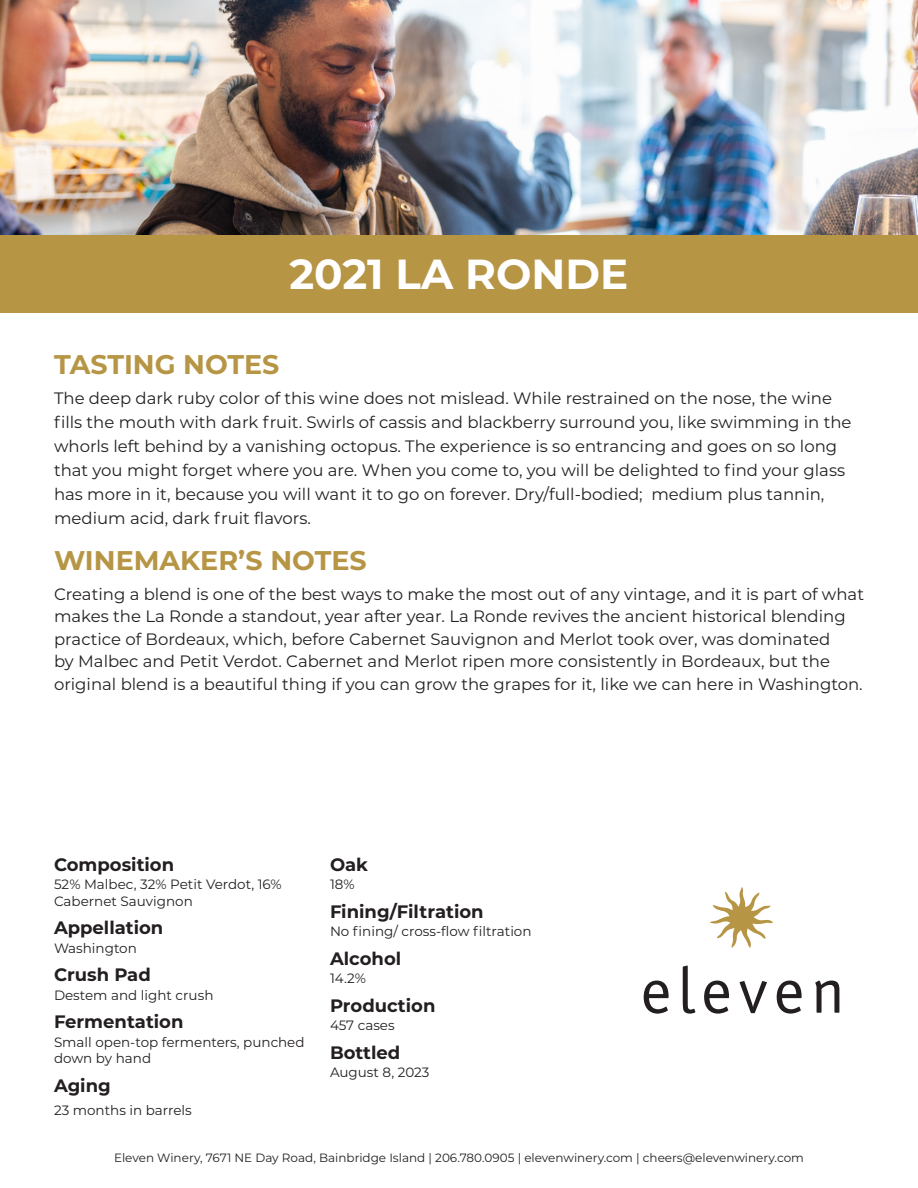
<style>
.page{position:relative;width:918px;height:1188px;background:#fff}
.page>*{position:absolute;margin:0;border:0;box-sizing:border-box;transform-origin:0 0}
.Wine_Title{font:700 42px "Montserrat";color:#fff}
.Section_Titles{font:700 27px "Montserrat";color:#b69545}
.Specification_Titles{font:700 18px "Montserrat";color:#231f20}
.Section_Body{font:16.5px/24px "Montserrat";color:#231f20}
.Specification_Body{font:13.5px/16.5px "Montserrat";color:#231f20}
.t1{font:12px "Montserrat";color:#231f20}
</style>
<div class="page">
<img style="left:0;top:0;width:918px;height:235px">
<div style="left:0;top:235px;width:918px;height:77px;background:#b69545"></div>
<svg style="left:644px;top:981px;width:25px;height:33px"></svg>
<svg style="left:683px;top:966px;width:12px;height:48px"></svg>
<svg style="left:704px;top:981px;width:25px;height:33px"></svg>
<svg style="left:740px;top:981px;width:27px;height:32px"></svg>
<svg style="left:777px;top:981px;width:25px;height:33px"></svg>
<svg style="left:815px;top:981px;width:24px;height:32px"></svg>
<svg style="left:710px;top:887px;width:63px;height:61px"></svg>
<p class="Wine_Title" style="left:290px;top:244px;width:340px">2021 LA RONDE</p>
<p class="Section_Titles" style="left:54px;top:345px;width:227px">TASTING NOTES</p>
<p class="Section_Body" style="left:54px;top:386px;width:799px">The deep dark ruby color of this wine does not mislead. While restrained on the nose, the wine fills the mouth with dark fruit. Swirls of cassis and blackberry surround you, like swimming in the whorls left behind by a vanishing octopus. The experience is so entrancing and goes on so long that you might forget where you are. When you come to, you will be delighted to find your glass has more in it, because you will want it to go on forever. Dry/full-bodied; medium plus tannin, medium acid, dark fruit flavors.</p>
<p class="Section_Titles" style="left:54px;top:541px;width:314px">WINEMAKER’S NOTES</p>
<p class="Section_Body" style="left:54px;top:582px;width:812px;line-height:22.5px">Creating a blend is one of the best ways to make the most out of any vintage, and it is part of what makes the La Ronde a standout, year after year. La Ronde revives the ancient historical blending practice of Bordeaux, which, before Cabernet Sauvignon and Merlot took over, was dominated<br>by Malbec and Petit Verdot. Cabernet and Merlot ripen more consistently in Bordeaux, but the original blend is a beautiful thing if you can grow the grapes for it, like we can here in Washington.</p>
<p class="Specification_Titles" style="left:54px;top:851px;width:122px">Composition</p>
<p class="Specification_Body" style="left:54px;top:876px;width:229px">52% Malbec, 32% Petit Verdot, 16%<br>Cabernet Sauvignon</p>
<p class="Specification_Titles" style="left:54px;top:915px;width:111px">Appellation</p>
<p class="Specification_Body" style="left:54px;top:939px;width:84px">Washington</p>
<p class="Specification_Titles" style="left:54px;top:962px;width:98px">Crush Pad</p>
<p class="Specification_Body" style="left:54px;top:986px;width:161px">Destem and light crush</p>
<p class="Specification_Titles" style="left:54px;top:1009px;width:131px">Fermentation</p>
<p class="Specification_Body" style="left:54px;top:1033px;width:252px">Small open-top fermenters, punched down by hand</p>
<p class="Specification_Titles" style="left:54px;top:1072px;width:58px">Aging</p>
<p class="Specification_Body" style="left:54px;top:1102px;width:139px">23 months in barrels</p>
<p class="Specification_Titles" style="left:330px;top:851px;width:40px">Oak</p>
<p class="Specification_Body" style="left:330px;top:876px;width:26px">18%</p>
<p class="Specification_Titles" style="left:330px;top:898px;width:155px">Fining/Filtration</p>
<p class="Specification_Body" style="left:330px;top:923px;width:203px">No fining/ cross-flow filtration</p>
<p class="Specification_Titles" style="left:330px;top:945px;width:73px">Alcohol</p>
<p class="Specification_Body" style="left:330px;top:970px;width:38px">14.2%</p>
<p class="Specification_Titles" style="left:330px;top:992px;width:107px">Production</p>
<p class="Specification_Body" style="left:330px;top:1017px;width:66px">457 cases</p>
<p class="Specification_Titles" style="left:330px;top:1039px;width:72px">Bottled</p>
<p class="Specification_Body" style="left:330px;top:1064px;width:101px">August 8, 2023</p>
<p class="t1" style="left:114px;top:1150px;width:691px">Eleven Winery, 7671 NE Day Road, Bainbridge Island | 206.780.0905 | elevenwinery.com | cheers@elevenwinery.com</p>
</div>
